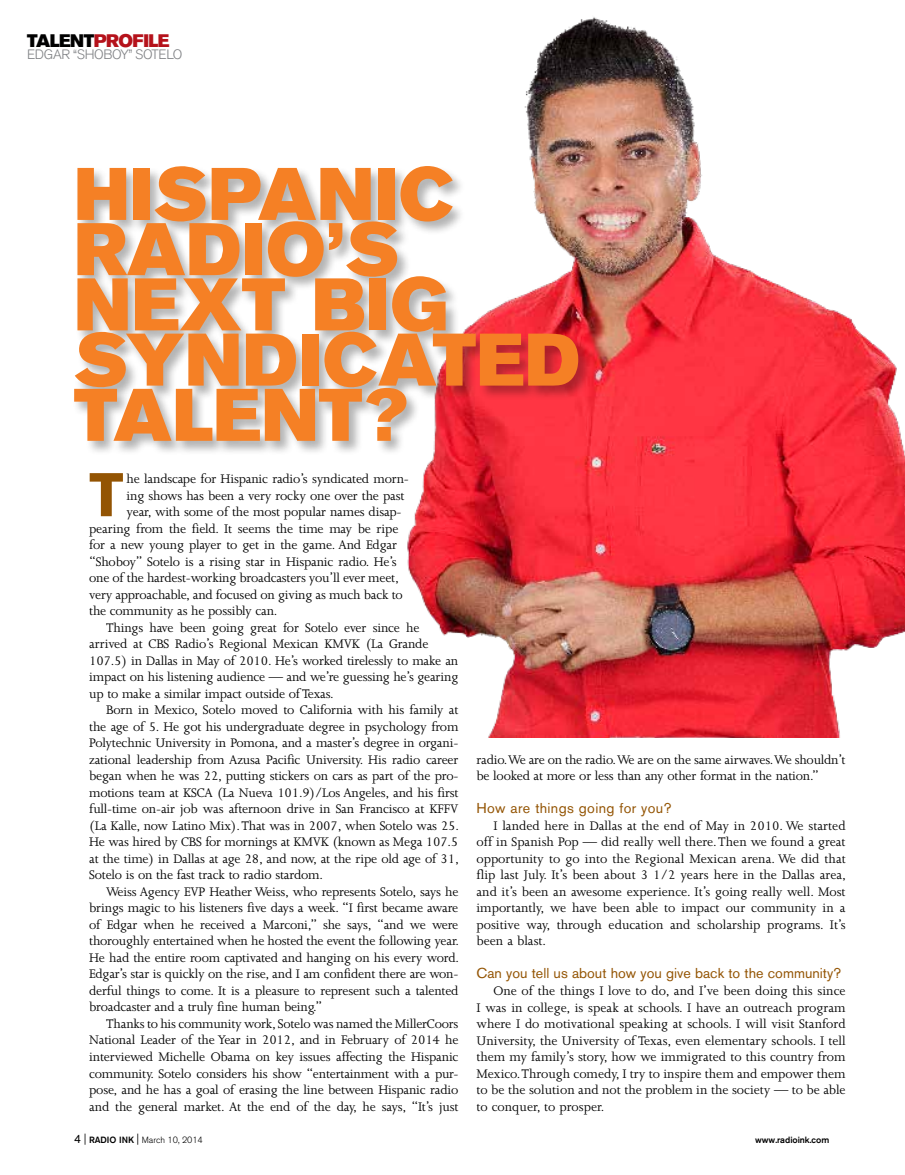
<style>
.page{position:relative;width:905px;height:1175px;background:#fff}
.page>*{position:absolute;margin:0;border:0;box-sizing:border-box;transform-origin:0 0}
.t1{font:73.65px/55.2px "Akzidenz Grotesk BQ Super";letter-spacing:.01em;color:#f58025}
.t2{font:700 61.05px "Akzidenz Grotesk BQ";color:#935403}
.t3{font:18px "Akzidenz Grotesk BQ Super";letter-spacing:-.025em;color:#b5121b}
.t4{font:14.25px/16.5px "Joanna";letter-spacing:-.015em;color:#000;text-align:justify}
.t5{font:14.25px "Akzidenz Grotesk BQ";color:#935403}
.t6{font:14.25px "Akzidenz Grotesk BQ";letter-spacing:.025em;color:#935403}
.t7{font:300 13.5px "Akzidenz Grotesk BQ";letter-spacing:-.025em;color:#808285}
.t8{font:300 9px "Akzidenz Grotesk BQ";letter-spacing:-.005em;color:#000}
.t9{font:500 9px "Akzidenz Grotesk BQ";letter-spacing:-.005em;color:#000}
.s1{color:#000}
.s2{font-weight:400;font-size:12px}
.s3{font-size:12px}
.s4{font-weight:500}
</style>
<div class="page">
<img style="left:407px;top:17px;width:497px;height:720px">
<div style="left:73px;top:165px;width:520px;height:291px;background:#000;opacity:.3"></div>
<p class="t3" style="left:27px;top:31px;width:144px"><span class="s1">TALENT</span>PROFILE</p>
<p class="t7" style="left:27px;top:47px;width:157px">EDGAR “SHOBOY” SOTELO</p>
<h1 class="t1" style="left:74px;top:167px;width:507px">HISPANIC<br>RADIO’S<br>NEXT BIG<br>SYNDICATED<br>TALENT?</h1>
<h2 class="t2" style="left:89px;top:459px;width:36px">T</h2>
<p class="t4" style="left:127px;top:471px;width:284px">he landscape for Hispanic radio’s syndicated morn-</p>
<p class="t4" style="left:127px;top:487px;width:279px">ing shows has been a very rocky one over the past</p>
<p class="t4" style="left:127px;top:504px;width:276px">year, with some of the most popular names disap-</p>
<p class="t4" style="left:89px;top:520px;width:310px">pearing from the field. It seems the time may be ripe</p>
<p class="t4" style="left:89px;top:537px;width:309px">for a new young player to get in the game. And Edgar</p>
<p class="t4" style="left:89px;top:553px;width:309px">“Shoboy” Sotelo is a rising star in Hispanic radio. He’s</p>
<p class="t4" style="left:89px;top:570px;width:311px">one of the hardest-working broadcasters you’ll ever meet,</p>
<p class="t4" style="left:89px;top:586px;width:315px">very approachable, and focused on giving as much back to</p>
<p class="t4" style="left:89px;top:603px;width:190px">the community as he possibly can.</p>
<p class="t4" style="left:106px;top:619px;width:315px">Things have been going great for Sotelo ever since he</p>
<p class="t4" style="left:89px;top:636px;width:341px">arrived at CBS Radio’s Regional Mexican KMVK (La Grande</p>
<p class="t4" style="left:89px;top:652px;width:370px">107.5) in Dallas in May of 2010. He’s worked tirelessly to make an</p>
<p class="t4" style="left:89px;top:669px;width:370px">impact on his listening audience — and we’re guessing he’s gearing</p>
<p class="t4" style="left:89px;top:685px;width:246px">up to make a similar impact outside of Texas.</p>
<p class="t4" style="left:106px;top:702px;width:354px">Born in Mexico, Sotelo moved to California with his family at</p>
<p class="t4" style="left:89px;top:718px;width:371px">the age of 5. He got his undergraduate degree in psychology from</p>
<p class="t4" style="left:89px;top:735px;width:370px">Polytechnic University in Pomona, and a master’s degree in organi-</p>
<p class="t4" style="left:89px;top:751px;width:370px">zational leadership from Azusa Pacific University. His radio career</p>
<p class="t4" style="left:89px;top:768px;width:371px">began when he was 22, putting stickers on cars as part of the pro-</p>
<p class="t4" style="left:89px;top:784px;width:371px">motions team at KSCA (La Nueva 101.9)/Los Angeles, and his first</p>
<p class="t4" style="left:89px;top:801px;width:370px">full-time on-air job was afternoon drive in San Francisco at KFFV</p>
<p class="t4" style="left:89px;top:817px;width:371px">(La Kalle, now Latino Mix). That was in 2007, when Sotelo was 25.</p>
<p class="t4" style="left:89px;top:834px;width:370px">He was hired by CBS for mornings at KMVK (known as Mega 107.5</p>
<p class="t4" style="left:89px;top:850px;width:371px">at the time) in Dallas at age 28, and now, at the ripe old age of 31,</p>
<p class="t4" style="left:89px;top:867px;width:235px">Sotelo is on the fast track to radio stardom.</p>
<p class="t4" style="left:106px;top:883px;width:354px">Weiss Agency EVP Heather Weiss, who represents Sotelo, says he</p>
<p class="t4" style="left:89px;top:900px;width:370px">brings magic to his listeners five days a week. “I first became aware</p>
<p class="t4" style="left:89px;top:916px;width:370px">of Edgar when he received a Marconi,” she says, “and we were</p>
<p class="t4" style="left:89px;top:933px;width:371px">thoroughly entertained when he hosted the event the following year.</p>
<p class="t4" style="left:89px;top:949px;width:371px">He had the entire room captivated and hanging on his every word.</p>
<p class="t4" style="left:89px;top:966px;width:371px">Edgar’s star is quickly on the rise, and I am confident there are won-</p>
<p class="t4" style="left:89px;top:982px;width:371px">derful things to come. It is a pleasure to represent such a talented</p>
<p class="t4" style="left:89px;top:999px;width:234px">broadcaster and a truly fine human being.”</p>
<p class="t4" style="left:106px;top:1015px;width:354px">Thanks to his community work, Sotelo was named the MillerCoors</p>
<p class="t4" style="left:89px;top:1032px;width:371px">National Leader of the Year in 2012, and in February of 2014 he</p>
<p class="t4" style="left:89px;top:1048px;width:370px">interviewed Michelle Obama on key issues affecting the Hispanic</p>
<p class="t4" style="left:89px;top:1065px;width:371px">community. Sotelo considers his show “entertainment with a pur-</p>
<p class="t4" style="left:89px;top:1081px;width:370px">pose, and he has a goal of erasing the line between Hispanic radio</p>
<p class="t4" style="left:89px;top:1098px;width:370px">and the general market. At the end of the day, he says, “It’s just</p>
<p class="t4" style="left:476px;top:751px;width:370px">radio. We are on the radio. We are on the same airwaves. We shouldn’t be looked at more or less than any other format in the nation.”</p>
<p class="t6" style="left:476px;top:800px;width:197px">How are things going for you?</p>
<p class="t4" style="left:476px;top:817px;width:371px;text-indent:17px">I landed here in Dallas at the end of May in 2010. We started off in Spanish Pop — did really well there. Then we found a great opportunity to go into the Regional Mexican arena. We did that flip last July. It’s been about 3 1/2 years here in the Dallas area, and it’s been an awesome experience. It’s going really well. Most importantly, we have been able to impact our community in a positive way, through education and scholarship programs. It’s been a blast.</p>
<p class="t5" style="left:476px;top:965px;width:366px">Can you tell us about how you give back to the community?</p>
<p class="t4" style="left:476px;top:982px;width:371px;text-indent:17px">One of the things I love to do, and I’ve been doing this since I was in college, is speak at schools. I have an outreach program where I do motivational speaking at schools. I will visit Stanford University, the University of Texas, even elementary schools. I tell them my family’s story, how we immigrated to this country from Mexico. Through comedy, I try to inspire them and empower them to be the solution and not the problem in the society — to be able to conquer, to prosper.</p>
<p class="t8" style="left:74px;top:1135px;width:130px"><span class="s2">4</span> <span class="s3">|</span> <span class="s4">RADIO INK</span> <span class="s3">|</span> MARCH 10, 2014</p>
<p class="t9" style="left:755px;top:1134px;width:76px">www.radioink.com</p>
</div>
